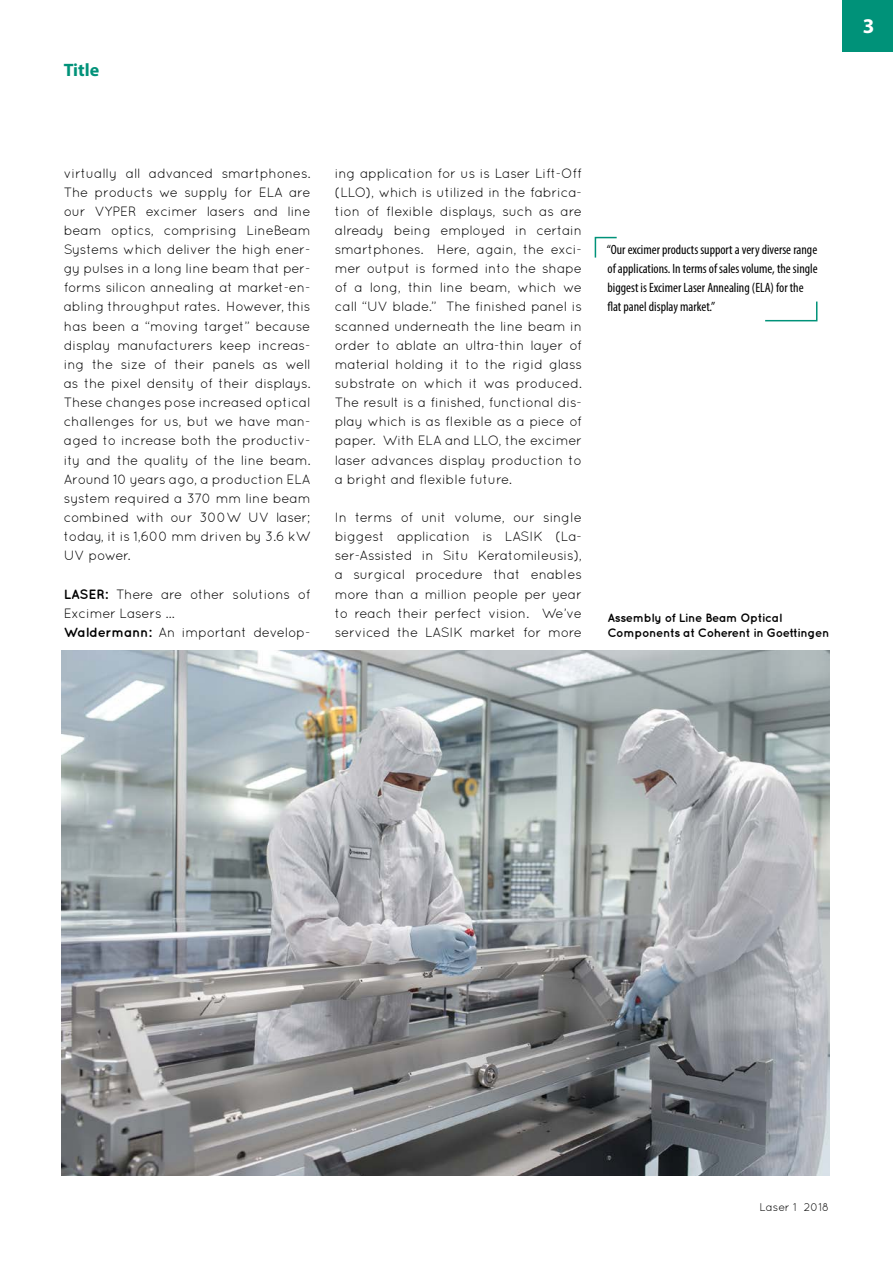
<style>
.page{position:relative;width:893px;height:1263px;background:#fff}
.page>*{position:absolute;margin:0;border:0;box-sizing:border-box;transform-origin:0 0}
.t1{font:700 21px "Myriad Pro";color:#fff}
.t2{font:700 18px "Myriad Pro";color:#009279}
.t3{font:13.5px/19.2px "Quicksand";letter-spacing:-.015em;color:#000;text-align:justify}
.t4{font:condensed 13.5px/19.2px "Myriad Pro";color:#000}
.t5{font:700 12px/14.9px "Quicksand";letter-spacing:-.03em;color:#000}
.t6{font:11.25px "Quicksand";color:#000}
.s1{font-weight:700}
</style>
<div class="page">
<div style="left:842px;top:0;width:51px;height:52px;background:#009279"></div>
<svg style="left:594px;top:236px;width:23px;height:22px"></svg>
<svg style="left:765px;top:301px;width:53px;height:21px"></svg>
<img style="left:62px;top:651px;width:767px;height:525px">
<h2 class="t2" style="left:64px;top:58px;width:37px">Title</h2>
<h1 class="t1" style="left:863px;top:12px;width:13px">3</h1>
<p class="t3" style="left:64px;top:163px;width:248px">virtually all advanced smartphones.<br>The products we supply for ELA are our VYPER excimer lasers and line beam optics, comprising LineBeam Systems which deliver the high ener&shy;gy pulses in a long line beam that per&shy;forms silicon annealing at market-en&shy;abling throughput rates. However, this has been a “moving target” because display manufacturers keep increas&shy;ing the size of their panels as well as the pixel density of their displays.<br>These changes pose increased optical challenges for us, but we have man&shy;aged to increase both the productiv&shy;ity and the quality of the line beam.<br>Around 10 years ago, a production ELA system required a 370 mm line beam combined with our 300W UV laser; today, it is 1,600 mm driven by 3.6 kW UV power.</p>
<p class="t3" style="left:64px;top:584px;width:248px;text-align:left"><span class="s1">LASER:</span> There are other solutions of<br>Excimer Lasers …<br><span class="s1">Waldermann:</span> An important develop-</p>
<p class="t3" style="left:335px;top:163px;width:249px">ing application for us is Laser Lift-Off (LLO), which is utilized in the fabrica&shy;tion of flexible displays, such as are already being employed in certain smartphones. Here, again, the exci&shy;mer output is formed into the shape of a long, thin line beam, which we call “UV blade.” The finished panel is scanned underneath the line beam in order to ablate an ultra-thin layer of material holding it to the rigid glass substrate on which it was produced.<br>The result is a finished, functional dis&shy;play which is as flexible as a piece of paper. With ELA and LLO, the excimer laser advances display production to a bright and flexible future.</p>
<p class="t3" style="left:335px;top:507px;width:249px">In terms of unit volume, our single biggest application is LASIK (La&shy;ser-Assisted in Situ Keratomileusis), a surgical procedure that enables more than a million people per year to reach their perfect vision. We’ve serviced the LASIK market for more</p>
<p class="t4" style="left:607px;top:240px;width:212px">“Our excimer products support a very diverse range of applications. In terms of sales volume, the single biggest is Excimer Laser Annealing (ELA) for the flat panel display market.”</p>
<p class="t5" style="left:608px;top:610px;width:223px">Assembly of Line Beam Optical<br>Components at Coherent in Goettingen</p>
<p class="t6" style="left:759px;top:1200px;width:71px">Laser 1 2018</p>
</div>
